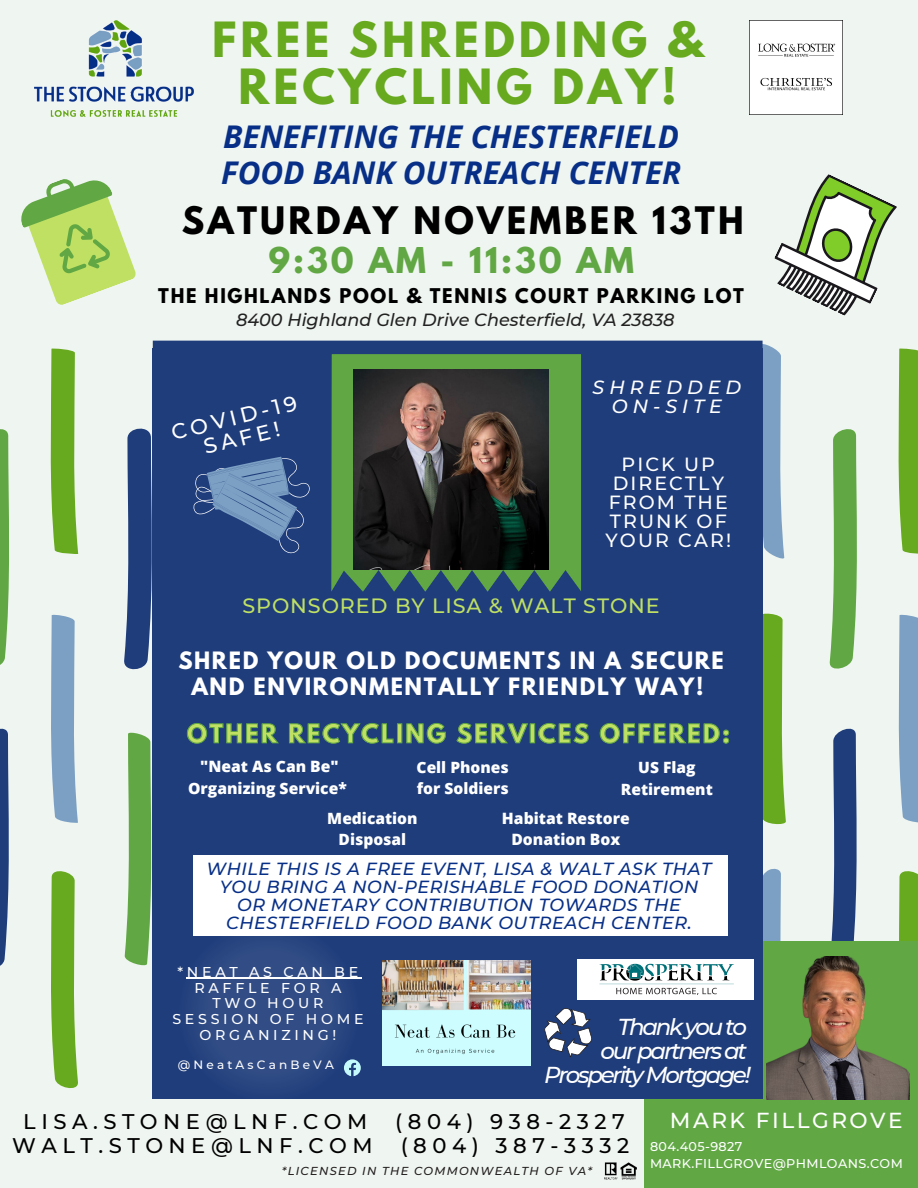
<style>
.page{position:relative;width:918px;height:1188px;background:#eff5f0}
.page>*{position:absolute;margin:0;border:0;box-sizing:border-box;transform-origin:0 0}
.t1{font:700 43.05px/47.1px "League Spartan";letter-spacing:.095em;color:#67a91f;text-align:center}
.t2{font:700 33.6px "League Spartan";letter-spacing:.095em;color:#000}
.t3{font:700 31.5px "League Spartan";letter-spacing:.095em;color:#61a744}
.t4{font:italic 700 31.35px/36px "Open Sans";color:#072f87}
.t5{font:700 23.1px "League Spartan";letter-spacing:.095em;color:#bfe063}
.t6{font:italic 500 22.95px "Montserrat";letter-spacing:-.1em;color:#fff}
.t7{font:500 21.6px "Montserrat";letter-spacing:.115em;color:#fff}
.t8{font:500 21.3px/21.6px "Montserrat";color:#fff;text-align:center}
.t9{font:500 21.15px "Montserrat";letter-spacing:.26em;color:#000}
.t10{font:700 21.15px/26.8px "League Spartan";letter-spacing:.075em;color:#fff;text-align:center}
.t11{font:500 20.7px "Montserrat";letter-spacing:.045em;color:#bfe063}
.t12{font:500 19.05px/19.2px "Montserrat";letter-spacing:.11em;color:#fff;text-align:center}
.t13{font:italic 500 19.05px/19.2px "Montserrat";letter-spacing:.26em;color:#fff;text-align:center}
.t14{font:700 18px "League Spartan";letter-spacing:.095em;color:#000}
.t15{font:italic 500 17.55px/18px "Montserrat";letter-spacing:.03em;color:#072f87;text-align:center}
.t16{font:italic 500 17.55px "Montserrat";color:#222}
.t17{font:800 15.6px/21.5px "Open Sans";color:#fff;text-align:center}
.t18{font:500 14.25px/15.8px "Montserrat";letter-spacing:.26em;color:#fff;text-align:center}
.t19{font:500 12.75px "Montserrat";letter-spacing:.03em;color:#fff}
.t20{font:500 12px "Montserrat";letter-spacing:.26em;color:#fff}
.t21{font:italic 500 11.55px "Montserrat";letter-spacing:.11em;color:#231f20}
</style>
<div class="page">
<svg style="left:0;top:728px;width:9px;height:238px"></svg>
<svg style="left:0;top:429px;width:9px;height:236px"></svg>
<svg style="left:51px;top:614px;width:27px;height:209px"></svg>
<svg style="left:50px;top:348px;width:28px;height:206px"></svg>
<svg style="left:51px;top:871px;width:27px;height:218px"></svg>
<svg style="left:124px;top:424px;width:29px;height:249px"></svg>
<svg style="left:831px;top:728px;width:26px;height:213px"></svg>
<svg style="left:124px;top:730px;width:29px;height:238px"></svg>
<svg style="left:829px;top:429px;width:28px;height:240px"></svg>
<svg style="left:763px;top:344px;width:22px;height:215px"></svg>
<svg style="left:763px;top:868px;width:18px;height:73px"></svg>
<svg style="left:898px;top:614px;width:20px;height:209px"></svg>
<svg style="left:763px;top:613px;width:23px;height:212px"></svg>
<svg style="left:898px;top:348px;width:20px;height:206px"></svg>
<svg style="left:899px;top:871px;width:19px;height:70px"></svg>
<div style="left:644px;top:941px;width:274px;height:247px;background:#61a744"></div>
<div style="left:153px;top:348px;width:610px;height:751px;background:#1f3d7b"></div>
<img style="left:35px;top:21px;width:158px;height:95px">
<svg style="left:21px;top:179px;width:115px;height:126px"></svg>
<img style="left:749px;top:21px;width:94px;height:93px">
<svg style="left:774px;top:174px;width:123px;height:142px"></svg>
<img style="left:604px;top:1163px;width:33px;height:17px">
<img style="left:766px;top:957px;width:143px;height:142px">
<div style="left:577px;top:959px;width:176px;height:41px;background:#fff"></div>
<div style="left:153px;top:341px;width:610px;height:13px;background:#1f3d7b"></div>
<svg style="left:187px;top:354px;width:547px;height:732px"></svg>
<p class="t1" style="left:212px;top:22px;width:492px">FREE SHREDDING &amp;<br>RECYCLING DAY!</p>
<p class="t4" style="left:221px;top:118px;width:462px">BENEFITING THE CHESTERFIELD<br>FOOD BANK OUTREACH CENTER</p>
<p class="t2" style="left:182px;top:204px;width:563px">SATURDAY NOVEMBER 13TH</p>
<p class="t3" style="left:268px;top:244px;width:367px">9:30 AM - 11:30 AM</p>
<p class="t14" style="left:158px;top:287px;width:587px">THE HIGHLANDS POOL &amp; TENNIS COURT PARKING LOT</p>
<p class="t16" style="left:236px;top:309px;width:440px">8400 Highland Glen Drive Chesterfield, VA 23838</p>
<p class="t8" style="left:169px;top:423px;width:130px;rotate:-14deg">COVID-19<br>SAFE!</p>
<p class="t13" style="left:593px;top:378px;width:150px">SHREDDED<br>ON-SITE</p>
<p class="t12" style="left:606px;top:454px;width:127px">PICK UP<br>DIRECTLY<br>FROM THE<br>TRUNK OF<br>YOUR CAR!</p>
<p class="t11" style="left:243px;top:593px;width:419px">SPONSORED BY LISA &amp; WALT STONE</p>
<p class="t10" style="left:178px;top:649px;width:547px">SHRED YOUR OLD DOCUMENTS IN A SECURE<br>AND ENVIRONMENTALLY FRIENDLY WAY!</p>
<p class="t5" style="left:187px;top:722px;width:545px">OTHER RECYCLING SERVICES OFFERED:</p>
<p class="t17" style="left:417px;top:756px;width:94px;text-align:left">Cell Phones for Soldiers</p>
<p class="t17" style="left:188px;top:756px;width:160px">"Neat As Can Be"<br>Organizing Service*</p>
<p class="t17" style="left:621px;top:756px;width:93px">US Flag<br>Retirement</p>
<p class="t17" style="left:502px;top:807px;width:129px">Habitat Restore<br>Donation Box</p>
<p class="t17" style="left:327px;top:807px;width:92px">Medication<br>Disposal</p>
<p class="t15" style="left:207px;top:859px;width:506px">WHILE THIS IS A FREE EVENT, LISA &amp; WALT ASK THAT YOU BRING A NON-PERISHABLE FOOD DONATION OR MONETARY CONTRIBUTION TOWARDS THE CHESTERFIELD FOOD BANK OUTREACH CENTER.</p>
<p class="t18" style="left:172px;top:964px;width:193px">*NEAT AS CAN BE<br>RAFFLE FOR A<br>TWO HOUR<br>SESSION OF HOME<br>ORGANIZING!</p>
<p class="t20" style="left:178px;top:1057px;width:157px">@NeatAsCanBeVA</p>
<p class="t6" style="left:618px;top:1013px;width:131px">Thankyou to</p>
<p class="t6" style="left:600px;top:1036px;width:148px">our partners at</p>
<p class="t6" style="left:544px;top:1060px;width:208px">Prosperity Mortgage!</p>
<p class="t9" style="left:23px;top:1108px;width:346px">LISA.STONE@LNF.COM</p>
<p class="t9" style="left:395px;top:1108px;width:231px">(804) 938-2327</p>
<p class="t9" style="left:12px;top:1132px;width:362px">WALT.STONE@LNF.COM</p>
<p class="t9" style="left:401px;top:1132px;width:230px">(804) 387-3332</p>
<p class="t21" style="left:282px;top:1164px;width:312px">*LICENSED IN THE COMMONWEALTH OF VA*</p>
<p class="t7" style="left:670px;top:1107px;width:234px">MARK FILLGROVE</p>
<p class="t19" style="left:650px;top:1139px;width:94px">804.405-9827</p>
<p class="t19" style="left:650px;top:1156px;width:254px">MARK.FILLGROVE@PHMLOANS.COM</p>
</div>
